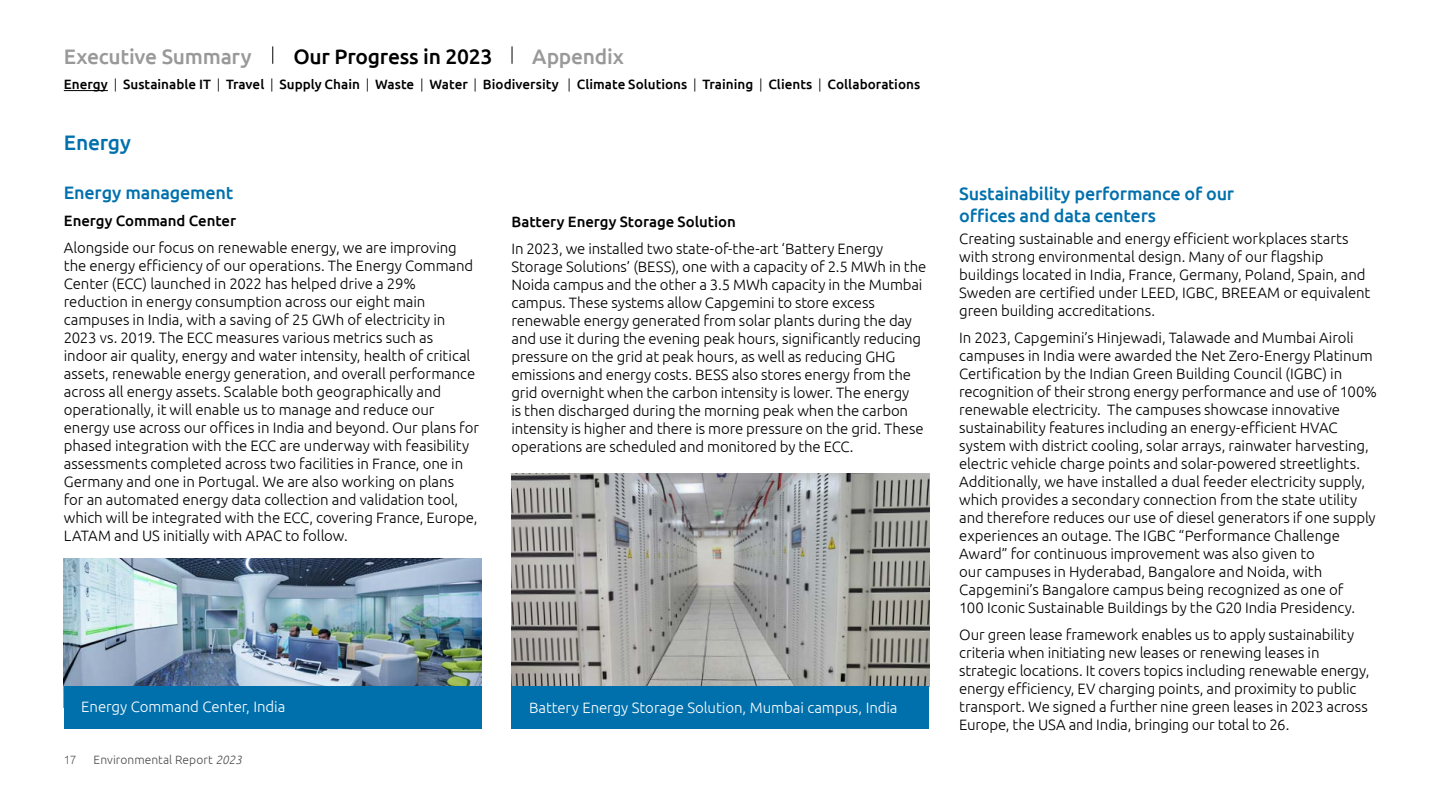
<style>
.page{position:relative;width:1441px;height:810px;background:#fff}
.page>*{position:absolute;margin:0;border:0;box-sizing:border-box;transform-origin:0 0}
.t1{font:500 21px "Ubuntu";letter-spacing:-.01em;color:#999}
.t2{font:500 21px "Ubuntu";letter-spacing:-.015em;color:#000}
.t3{font:500 21px "Ubuntu";letter-spacing:-.01em;color:#0070ad}
.t4{font:500 18px/22.2px "Ubuntu";letter-spacing:-.01em;color:#0070ad}
.t5{font:300 15px/18px "Ubuntu";letter-spacing:-.005em;color:#000}
.t6{font:300 15px "Ubuntu";letter-spacing:-.005em;color:#fff}
.t7{font:500 15px "Ubuntu";letter-spacing:-.005em;color:#000}
.t8{font:500 13.5px "Ubuntu";color:#000}
.t9{font:300 12px "Ubuntu";letter-spacing:.005em;color:#4d4d4d}
.t10{font:300 12px "Ubuntu";color:#595959}
.s1{font-weight:300}
.s2{font-style:italic}
</style>
<div class="page">
<img style="left:511px;top:473px;width:418px;height:214px">
<img style="left:64px;top:558px;width:417px;height:129px">
<div style="left:511px;top:687px;width:418px;height:42px;background:#0070ad"></div>
<div style="left:64px;top:687px;width:417px;height:42px;background:#0070ad"></div>
<svg style="left:272px;top:46px;width:1px;height:18px"></svg>
<svg style="left:511px;top:46px;width:1px;height:18px"></svg>
<hr style="left:64px;top:90px;width:44px;height:1px;background:#000">
<h1 class="t1" style="left:64px;top:43px;width:189px">Executive Summary</h1>
<h1 class="t2" style="left:293px;top:43px;width:200px">Our Progress in 2023</h1>
<h1 class="t1" style="left:532px;top:43px;width:93px">Appendix</h1>
<p class="t8" style="left:64px;top:76px;width:857px">Energy <span class="s1">|</span> Sustainable IT <span class="s1">|</span> Travel <span class="s1">|</span> Supply Chain <span class="s1">|</span> Waste <span class="s1">|</span> Water <span class="s1">|</span> Biodiversity <span class="s1">|</span> Climate Solutions <span class="s1">|</span> Training <span class="s1">|</span> Clients <span class="s1">|</span> Collaborations</p>
<h1 class="t3" style="left:64px;top:130px;width:69px">Energy</h1>
<p class="t4" style="left:64px;top:181px;width:171px">Energy management</p>
<p class="t7" style="left:64px;top:211px;width:174px">Energy Command Center</p>
<p class="t5" style="left:64px;top:238px;width:416px">Alongside our focus on renewable energy, we are improving the energy efficiency of our operations. The Energy Command Center (ECC) launched in 2022 has helped drive a 29% reduction in energy consumption across our eight main campuses in India, with a saving of 25 GWh of electricity in 2023 vs. 2019. The ECC measures various metrics such as indoor air quality, energy and water intensity, health of critical assets, renewable energy generation, and overall performance across all energy assets. Scalable both geographically and operationally, it will enable us to manage and reduce our energy use across our offices in India and beyond. Our plans for phased integration with the ECC are underway with feasibility assessments completed across two facilities in France, one in Germany and one in Portugal. We are also working on plans<br>for an automated energy data collection and validation tool, which will be integrated with the ECC, covering France, Europe, LATAM and US initially with APAC to follow.</p>
<p class="t7" style="left:511px;top:212px;width:226px">Battery Energy Storage Solution</p>
<p class="t5" style="left:511px;top:239px;width:416px">In 2023, we installed two state-of-the-art ‘Battery Energy Storage Solutions’ (BESS), one with a capacity of 2.5 MWh in the Noida campus and the other a 3.5 MWh capacity in the Mumbai campus. These systems allow Capgemini to store excess renewable energy generated from solar plants during the day and use it during the evening peak hours, significantly reducing pressure on the grid at peak hours, as well as reducing GHG emissions and energy costs. BESS also stores energy from the grid overnight when the carbon intensity is lower. The energy<br>is then discharged during the morning peak when the carbon intensity is higher and there is more pressure on the grid. These operations are scheduled and monitored by the ECC.</p>
<p class="t6" style="left:81px;top:698px;width:205px">Energy Command Center, India</p>
<p class="t6" style="left:529px;top:698px;width:370px">Battery Energy Storage Solution, Mumbai campus, India</p>
<p class="t10" style="left:64px;top:752px;width:14px">17</p>
<p class="t9" style="left:94px;top:752px;width:150px">Environmental Report <span class="s2">2023</span></p>
<p class="t4" style="left:959px;top:182px;width:276px">Sustainability performance of our offices and data centers</p>
<p class="t5" style="left:959px;top:230px;width:412px">Creating sustainable and energy efficient workplaces starts with strong environmental design. Many of our flagship buildings located in India, France, Germany, Poland, Spain, and Sweden are certified under LEED, IGBC, BREEAM or equivalent green building accreditations.</p>
<p class="t5" style="left:959px;top:329px;width:419px">In 2023, Capgemini’s Hinjewadi, Talawade and Mumbai Airoli campuses in India were awarded the Net Zero-Energy Platinum Certification by the Indian Green Building Council (IGBC) in recognition of their strong energy performance and use of 100% renewable electricity. The campuses showcase innovative sustainability features including an energy‑efficient HVAC system with district cooling, solar arrays, rainwater harvesting, electric vehicle charge points and solar-powered streetlights.<br>Additionally, we have installed a dual feeder electricity supply, which provides a secondary connection from the state utility and therefore reduces our use of diesel generators if one supply experiences an outage. The IGBC “Performance Challenge Award” for continuous improvement was also given to<br>our campuses in Hyderabad, Bangalore and Noida, with Capgemini’s Bangalore campus being recognized as one of<br>100 Iconic Sustainable Buildings by the G20 India Presidency.</p>
<p class="t5" style="left:959px;top:626px;width:411px">Our green lease framework enables us to apply sustainability criteria when initiating new leases or renewing leases in strategic locations. It covers topics including renewable energy, energy efficiency, EV charging points, and proximity to public transport. We signed a further nine green leases in 2023 across Europe, the USA and India, bringing our total to 26.</p>
</div>
